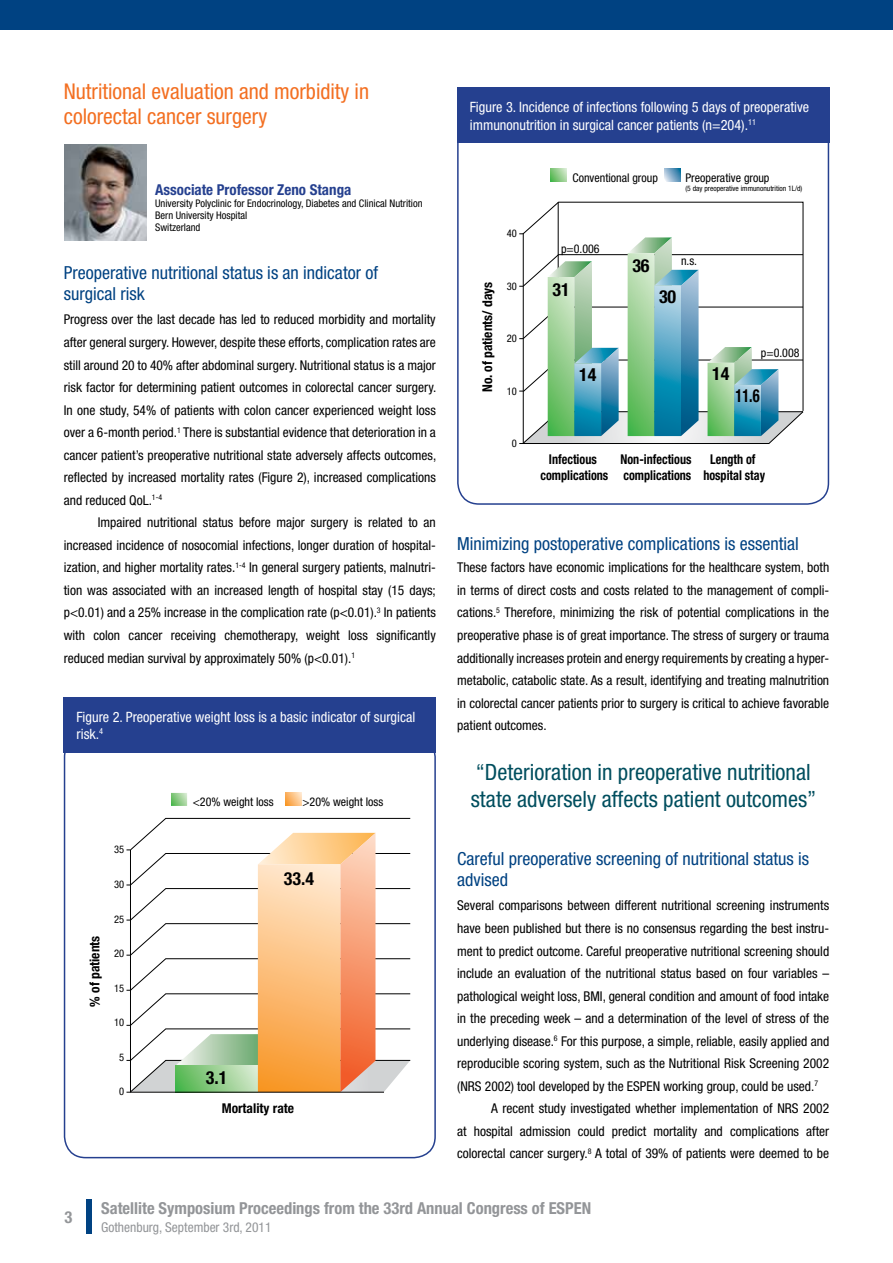
<style>
.page{position:relative;width:893px;height:1263px;background:#fff}
.page>*{position:absolute;margin:0;border:0;box-sizing:border-box;transform-origin:0 0}
.t1{font:condensed 22.5px/27px "Helvetica Neue";color:#004e5e}
.t2{font:condensed 21.75px/24.8px "Helvetica Neue";color:#f36f21}
.t3{font:condensed 18px/21px "Helvetica Neue";color:#004282}
.t4{font:700 condensed 18px "Helvetica Neue";color:#000}
.t5{font:700 condensed 18px "Helvetica Neue";color:#000;scale:.8 1}
.t6{font:700 condensed 16.5px "Helvetica Neue";color:#939598}
.t7{font:700 condensed 15px "Helvetica Neue";color:#25408f}
.t8{font:condensed 14.25px/17.2px "Helvetica Neue";color:#fff}
.t9{font:condensed 13.5px/22.5px "Helvetica Neue";color:#000;text-align:justify}
.t10{font:700 condensed 13.5px/16.2px "Helvetica Neue";color:#000;text-align:center;scale:.9 1}
.t11{font:700 condensed 13.5px "Helvetica Neue";color:#000}
.t12{font:condensed 13.5px "Helvetica Neue";color:#939598}
.t13{font:condensed 12px "Helvetica Neue";color:#000}
.t14{font:condensed 10.5px/12px "Helvetica Neue";color:#000}
.t15{font:condensed 7.5px "Helvetica Neue";color:#000}
</style>
<div class="page">
<div style="left:86px;top:1199px;width:6px;height:34px;background:#004282"></div>
<div style="left:0;top:0;width:893px;height:29px;background:#004282"></div>
<svg style="left:171px;top:793px;width:16px;height:13px"></svg>
<svg style="left:285px;top:793px;width:16px;height:13px"></svg>
<svg style="left:126px;top:818px;width:285px;height:275px"></svg>
<svg style="left:130px;top:849px;width:255px;height:244px"></svg>
<div style="left:64px;top:735px;width:372px;height:423px;border:2px solid #25408f;border-radius:21px"></div>
<div style="left:64px;top:697px;width:372px;height:56px;background:#25408f"></div>
<img style="left:65px;top:144px;width:82px;height:96px">
<svg style="left:524px;top:201px;width:280px;height:31px"></svg>
<svg style="left:551px;top:169px;width:16px;height:13px"></svg>
<svg style="left:665px;top:169px;width:16px;height:13px"></svg>
<svg style="left:522px;top:232px;width:282px;height:212px"></svg>
<div style="left:457px;top:95px;width:372px;height:410px;border:2px solid #25408f;border-radius:21px"></div>
<div style="left:457px;top:88px;width:372px;height:55px;background:#25408f"></div>
<h2 class="t2" style="left:64px;top:79px;width:307px">Nutritional evaluation and morbidity in colorectal cancer surgery</h2>
<p class="t7" style="left:155px;top:181px;width:198px">Associate Professor Zeno Stanga</p>
<p class="t14" style="left:155px;top:197px;width:269px">University Polyclinic for Endocrinology, Diabetes and Clinical Nutrition<br>Bern University Hospital<br>Switzerland</p>
<h3 class="t3" style="left:64px;top:262px;width:316px">Preoperative nutritional status is an indicator of surgical risk</h3>
<p class="t9" style="left:64px;top:308px;width:374px">Progress over the last decade has led to reduced morbidity and mortality after general surgery. However, despite these efforts, complication rates are still around 20 to 40% after abdominal surgery. Nutritional status is a major risk factor for determining patient outcomes in colorectal cancer surgery.<br>In one study, 54% of patients with colon cancer experienced weight loss over a 6-month period.<sup>1</sup> There is substantial evidence that deterioration in a cancer patient’s preoperative nutritional state adversely affects outcomes, reflected by increased mortality rates (Figure 2), increased complications and reduced QoL.<sup>1-4</sup></p>
<p class="t9" style="left:64px;top:511px;width:374px;text-indent:34px">Impaired nutritional status before major surgery is related to an increased incidence of nosocomial infections, longer duration of hospital&shy;ization, and higher mortality rates.<sup>1-4</sup> In general surgery patients, malnutri&shy;tion was associated with an increased length of hospital stay (15 days; p&lt;0.01) and a 25% increase in the complication rate (p&lt;0.01).<sup>3</sup> In patients with colon cancer receiving chemotherapy, weight loss significantly reduced median survival by approximately 50% (p&lt;0.01).<sup>1</sup></p>
<p class="t8" style="left:77px;top:708px;width:340px">Figure 2. Preoperative weight loss is a basic indicator of surgical risk.<sup>4</sup></p>
<p class="t11" style="left:87px;top:1006px;width:72px;rotate:-90deg">% of patients</p>
<p class="t14" style="left:114px;top:844px;width:12px">35</p>
<p class="t14" style="left:114px;top:878px;width:12px">30</p>
<p class="t14" style="left:114px;top:913px;width:12px">25</p>
<p class="t14" style="left:114px;top:947px;width:12px">20</p>
<p class="t14" style="left:114px;top:982px;width:12px">15</p>
<p class="t14" style="left:114px;top:1016px;width:12px">10</p>
<p class="t14" style="left:119px;top:1051px;width:7px">5</p>
<p class="t14" style="left:119px;top:1085px;width:7px">0</p>
<p class="t13" style="left:193px;top:795px;width:82px">&lt;20% weight loss</p>
<p class="t13" style="left:302px;top:795px;width:82px">&gt;20% weight loss</p>
<h3 class="t4" style="left:284px;top:868px;width:32px">33.4</h3>
<h3 class="t4" style="left:206px;top:1067px;width:23px">3.1</h3>
<p class="t11" style="left:222px;top:1100px;width:74px">Mortality rate</p>
<p class="t8" style="left:470px;top:99px;width:341px">Figure 3. Incidence of infections following 5 days of preoperative immunonutrition in surgical cancer patients (n=204).<sup>11</sup></p>
<p class="t14" style="left:507px;top:227px;width:12px">40</p>
<p class="t11" style="left:479px;top:392px;width:112px;rotate:-90deg">No. of patients/ days</p>
<p class="t14" style="left:507px;top:280px;width:12px">30</p>
<p class="t14" style="left:507px;top:332px;width:12px">20</p>
<p class="t14" style="left:507px;top:385px;width:12px">10</p>
<p class="t14" style="left:512px;top:437px;width:7px">0</p>
<p class="t13" style="left:572px;top:171px;width:87px">Conventional group</p>
<p class="t13" style="left:685px;top:171px;width:86px">Preoperative group</p>
<p class="t15" style="left:685px;top:184px;width:118px">(5 day preoperative immunonutrition 1L/d)</p>
<p class="t13" style="left:561px;top:242px;width:40px">p=0.006</p>
<h3 class="t4" style="left:552px;top:279px;width:19px">31</h3>
<h3 class="t4" style="left:579px;top:364px;width:19px">14</h3>
<h3 class="t4" style="left:632px;top:255px;width:19px">36</h3>
<p class="t13" style="left:681px;top:254px;width:18px">n.s.</p>
<h3 class="t4" style="left:659px;top:285px;width:19px">30</h3>
<h3 class="t4" style="left:712px;top:363px;width:19px">14</h3>
<p class="t13" style="left:761px;top:345px;width:40px">p=0.008</p>
<h3 class="t5" style="left:735px;top:385px;width:32px">11.6</h3>
<p class="t10" style="left:540px;top:451px;width:77px">Infectious complications</p>
<p class="t10" style="left:620px;top:451px;width:80px;text-align:left">Non-infectious complications</p>
<p class="t10" style="left:703px;top:451px;width:70px">Length of hospital stay</p>
<h3 class="t3" style="left:457px;top:533px;width:343px">Minimizing postoperative complications is essential</h3>
<p class="t9" style="left:457px;top:556px;width:374px">These factors have economic implications for the healthcare system, both in terms of direct costs and costs related to the management of compli&shy;cations.<sup>5</sup> Therefore, minimizing the risk of potential complications in the preoperative phase is of great importance. The stress of surgery or trauma additionally increases protein and energy requirements by creating a hyper&shy;metabolic, catabolic state. As a result, identifying and treating malnutrition in colorectal cancer patients prior to surgery is critical to achieve favorable patient outcomes.</p>
<h1 class="t1" style="left:471px;top:758px;width:347px">“Deterioration in preoperative nutritional state adversely affects patient outcomes”</h1>
<h3 class="t3" style="left:457px;top:848px;width:354px">Careful preoperative screening of nutritional status is advised</h3>
<p class="t9" style="left:457px;top:894px;width:374px">Several comparisons between different nutritional screening instruments</p>
<p class="t9" style="left:457px;top:917px;width:374px">have been published but there is no consensus regarding the best instru-</p>
<p class="t9" style="left:457px;top:939px;width:374px">ment to predict outcome. Careful preoperative nutritional screening should</p>
<p class="t9" style="left:457px;top:962px;width:373px">include an evaluation of the nutritional status based on four variables –</p>
<p class="t9" style="left:457px;top:984px;width:374px">pathological weight loss, BMI, general condition and amount of food intake</p>
<p class="t9" style="left:457px;top:1007px;width:374px">in the preceding week – and a determination of the level of stress of the</p>
<p class="t9" style="left:457px;top:1029px;width:374px">underlying disease.<sup>6</sup> For this purpose, a simple, reliable, easily applied and</p>
<p class="t9" style="left:457px;top:1052px;width:374px">reproducible scoring system, such as the Nutritional Risk Screening 2002</p>
<p class="t9" style="left:457px;top:1075px;width:362px">(NRS 2002) tool developed by the ESPEN working group, could be used.<sup>7</sup></p>
<p class="t9" style="left:491px;top:1097px;width:340px">A recent study investigated whether implementation of NRS 2002</p>
<p class="t9" style="left:457px;top:1120px;width:374px">at hospital admission could predict mortality and complications after</p>
<p class="t9" style="left:457px;top:1142px;width:374px">colorectal cancer surgery.<sup>8</sup> A total of 39% of patients were deemed to be</p>
<p class="t6" style="left:65px;top:1207px;width:9px">3</p>
<p class="t6" style="left:101px;top:1198px;width:491px">Satellite Symposium Proceedings from the 33rd Annual Congress of ESPEN</p>
<p class="t12" style="left:101px;top:1219px;width:172px">Gothenburg, September 3rd, 2011</p>
</div>
